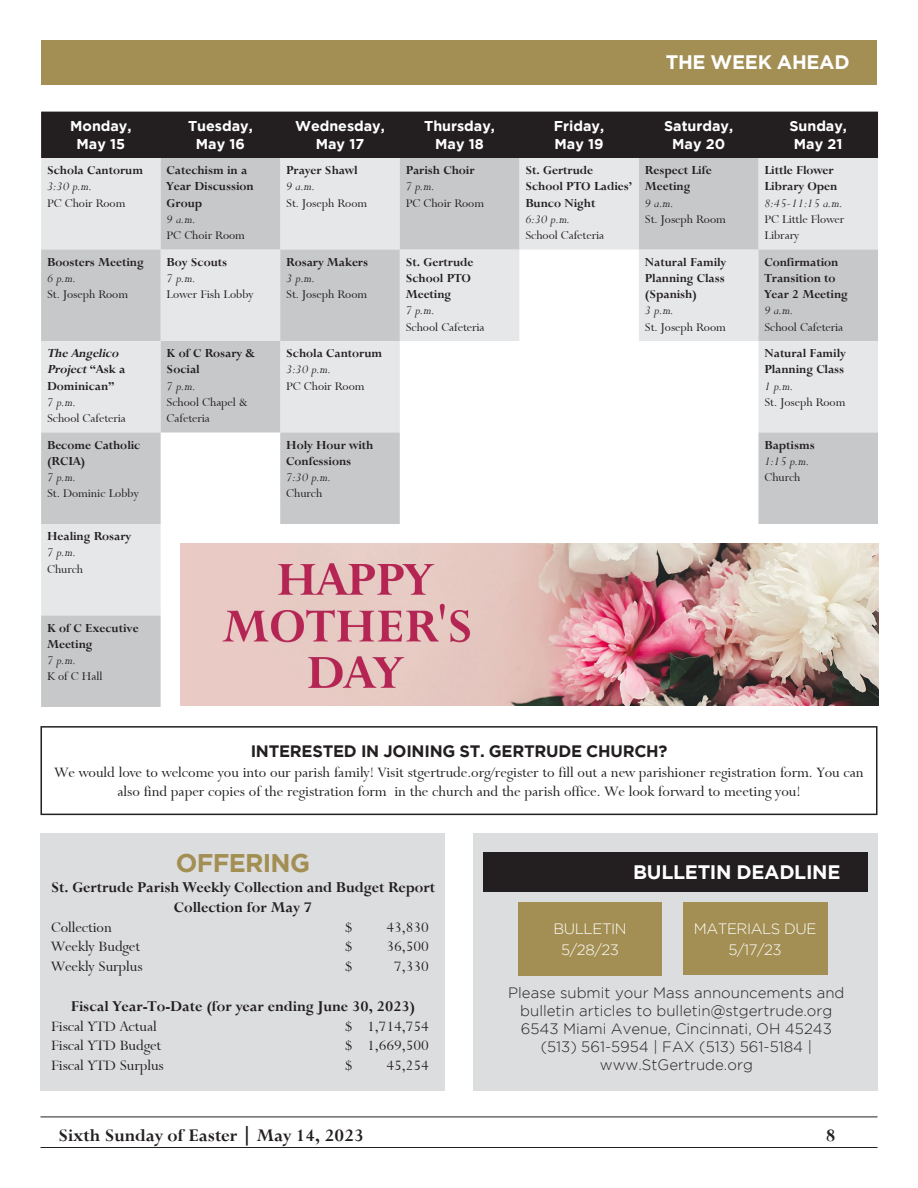
<style>
.page{position:relative;width:918px;height:1188px;background:#fff}
.page>*{position:absolute;margin:0;border:0;box-sizing:border-box;transform-origin:0 0}
.t1{font:700 25.5px "Gotham";letter-spacing:-.03em;color:#a38f54}
.t2{font:19.5px "Bronte Bold SWFTE";color:#231f20}
.t3{font:700 19.5px "Gotham";letter-spacing:-.015em;color:#fff}
.t4{font:16.5px/19.8px "Bronte Regular SWFTE";color:#231f20;text-align:center}
.t5{font:16.5px "Bronte Bold SWFTE";color:#231f20}
.t6{font:700 16.5px "Gotham";letter-spacing:-.015em;color:#231f20}
.t7{font:300 15px/18px "Gotham";color:#231f20;text-align:center}
.t8{font:300 15px "Gotham";letter-spacing:-.03em;color:#fff}
.t9{font:700 14.25px "Gotham";color:#fff}
.t10{font:13.5px/16.2px "Bronte Bold SWFTE";color:#231f20}
.t11{font:13.5px/16.2px "Bronte Regular SWFTE";color:#231f20}
.t12{font:13.5px "Bronte Italic SWFTE";color:#231f20}
.t13{font:italic 13.5px/16.2px "Bronte Bold SWFTE";color:#231f20}
.s1{font-style:normal}
</style>
<div class="page">
<hr style="left:40px;top:1147px;width:838px;height:1px;background:#231f20">
<hr style="left:40px;top:1117px;width:838px;height:1px;background:#231f20">
<div style="left:41px;top:112px;width:837px;height:46px;background:#231f20"></div>
<svg style="left:41px;top:158px;width:837px;height:549px"></svg>
<div style="left:41px;top:40px;width:836px;height:44px;background:#a38f54"></div>
<div style="left:473px;top:833px;width:405px;height:258px;background:#dcdddf"></div>
<div style="left:518px;top:902px;width:144px;height:74px;background:#a38f54"></div>
<div style="left:683px;top:902px;width:144px;height:73px;background:#a38f54"></div>
<div style="left:483px;top:852px;width:385px;height:40px;background:#231f20"></div>
<div style="left:40px;top:833px;width:406px;height:258px;background:#dcdddf"></div>
<div style="left:40px;top:726px;width:838px;height:89px;border:2px solid #231f20"></div>
<img style="left:180px;top:543px;width:698px;height:162px">
<p class="t9" style="left:70px;top:118px;width:63px">Monday,</p>
<p class="t9" style="left:77px;top:135px;width:50px">May 15</p>
<p class="t10" style="left:47px;top:162px;width:97px">Schola Cantorum</p>
<p class="t12" style="left:47px;top:179px;width:47px">3:30 p.m.</p>
<p class="t11" style="left:47px;top:195px;width:80px">PC Choir Room</p>
<p class="t10" style="left:47px;top:254px;width:98px">Boosters Meeting</p>
<p class="t12" style="left:47px;top:271px;width:31px">6 p.m.</p>
<p class="t11" style="left:47px;top:286px;width:82px">St. Joseph Room</p>
<p class="t13" style="left:47px;top:345px;width:80px">The Angelico<br>Project<span class="s1">“ A s k a<br>Dominican”</span></p>
<p class="t12" style="left:47px;top:395px;width:31px">7 p.m.</p>
<p class="t11" style="left:47px;top:410px;width:80px">School Cafeteria</p>
<p class="t10" style="left:47px;top:437px;width:95px">Become Catholic (RCIA)</p>
<p class="t12" style="left:47px;top:470px;width:31px">7 p.m.</p>
<p class="t11" style="left:47px;top:485px;width:93px">St. Dominic Lobby</p>
<p class="t10" style="left:47px;top:528px;width:86px">Healing Rosary</p>
<p class="t12" style="left:47px;top:545px;width:31px">7 p.m.</p>
<p class="t11" style="left:47px;top:561px;width:38px">Church</p>
<p class="t10" style="left:47px;top:620px;width:93px">K of C Executive<br>Meeting</p>
<p class="t12" style="left:47px;top:653px;width:31px">7 p.m.</p>
<p class="t11" style="left:47px;top:668px;width:57px">K of C Hall</p>
<p class="t9" style="left:188px;top:118px;width:66px">Tuesday,</p>
<p class="t9" style="left:196px;top:135px;width:51px">May 16</p>
<p class="t10" style="left:167px;top:162px;width:89px">Catechism in a<br>Year Discussion<br>Group</p>
<p class="t12" style="left:167px;top:212px;width:31px">9 a.m.</p>
<p class="t11" style="left:167px;top:227px;width:80px">PC Choir Room</p>
<p class="t10" style="left:167px;top:254px;width:62px">Boy Scouts</p>
<p class="t12" style="left:167px;top:271px;width:31px">7 p.m.</p>
<p class="t11" style="left:167px;top:286px;width:88px">Lower Fish Lobby</p>
<p class="t10" style="left:167px;top:345px;width:90px">K of C Rosary &amp;<br>Social</p>
<p class="t12" style="left:167px;top:378px;width:31px">7 p.m.</p>
<p class="t11" style="left:167px;top:394px;width:82px">School Chapel &amp;<br>Cafeteria</p>
<p class="t9" style="left:295px;top:118px;width:91px">Wednesday,</p>
<p class="t9" style="left:316px;top:135px;width:50px">May 17</p>
<p class="t10" style="left:286px;top:162px;width:73px">Prayer Shawl</p>
<p class="t12" style="left:286px;top:179px;width:31px">9 a.m.</p>
<p class="t11" style="left:286px;top:195px;width:82px">St. Joseph Room</p>
<p class="t10" style="left:286px;top:254px;width:83px">Rosary Makers</p>
<p class="t12" style="left:286px;top:271px;width:31px">3 p.m.</p>
<p class="t11" style="left:286px;top:286px;width:82px">St. Joseph Room</p>
<p class="t10" style="left:286px;top:345px;width:97px">Schola Cantorum</p>
<p class="t12" style="left:286px;top:362px;width:47px">3:30 p.m.</p>
<p class="t11" style="left:286px;top:378px;width:80px">PC Choir Room</p>
<p class="t10" style="left:286px;top:437px;width:89px">Holy Hour with<br>Confessions</p>
<p class="t12" style="left:286px;top:470px;width:47px">7:30 p.m.</p>
<p class="t11" style="left:286px;top:485px;width:38px">Church</p>
<p class="t9" style="left:424px;top:118px;width:72px">Thursday,</p>
<p class="t9" style="left:435px;top:135px;width:50px">May 18</p>
<p class="t10" style="left:406px;top:162px;width:70px">Parish Choir</p>
<p class="t12" style="left:406px;top:179px;width:31px">7 p.m.</p>
<p class="t11" style="left:406px;top:195px;width:80px">PC Choir Room</p>
<p class="t10" style="left:406px;top:254px;width:69px">St. Gertrude<br>School PTO<br>Meeting</p>
<p class="t12" style="left:406px;top:303px;width:31px">7 p.m.</p>
<p class="t11" style="left:406px;top:319px;width:80px">School Cafeteria</p>
<p class="t3" style="left:666px;top:51px;width:185px">THE WEEK AHEAD</p>
<p class="t9" style="left:554px;top:118px;width:52px">Friday,</p>
<p class="t9" style="left:555px;top:135px;width:51px">May 19</p>
<p class="t10" style="left:525px;top:162px;width:108px">St. Gertrude<br>School PTO Ladies’<br>Bunco Night</p>
<p class="t12" style="left:525px;top:212px;width:47px">6:30 p.m.</p>
<p class="t11" style="left:525px;top:227px;width:80px">School Cafeteria</p>
<p class="t9" style="left:664px;top:118px;width:71px">Saturday,</p>
<p class="t9" style="left:672px;top:135px;width:55px">May 20</p>
<p class="t10" style="left:645px;top:162px;width:68px">Respect Life<br>Meeting</p>
<p class="t12" style="left:645px;top:195px;width:31px">9 a.m.</p>
<p class="t11" style="left:645px;top:211px;width:82px">St. Joseph Room</p>
<p class="t10" style="left:645px;top:254px;width:83px;text-align:justify">Natural Family Planning Class (Spanish)</p>
<p class="t12" style="left:645px;top:303px;width:31px">3 p.m.</p>
<p class="t11" style="left:645px;top:319px;width:82px">St. Joseph Room</p>
<p class="t9" style="left:789px;top:118px;width:59px">Sunday,</p>
<p class="t9" style="left:794px;top:135px;width:50px">May 21</p>
<p class="t10" style="left:764px;top:162px;width:74px">Little Flower<br>Library Open</p>
<p class="t12" style="left:764px;top:195px;width:80px">8:45-11:15 a.m.</p>
<p class="t11" style="left:764px;top:211px;width:81px">PC Little Flower<br>Library</p>
<p class="t10" style="left:764px;top:254px;width:85px">Confirmation<br>Transition to<br>Year 2 Meeting</p>
<p class="t12" style="left:764px;top:303px;width:31px">9 a.m.</p>
<p class="t11" style="left:764px;top:319px;width:80px">School Cafeteria</p>
<p class="t10" style="left:764px;top:345px;width:83px">Natural Family<br>Planning Class</p>
<p class="t12" style="left:764px;top:378px;width:31px">1 p.m.</p>
<p class="t11" style="left:764px;top:394px;width:82px">St. Joseph Room</p>
<p class="t10" style="left:764px;top:437px;width:52px">Baptisms</p>
<p class="t12" style="left:764px;top:454px;width:47px">1:15 p.m.</p>
<p class="t11" style="left:764px;top:469px;width:38px">Church</p>
<p class="t6" style="left:251px;top:741px;width:418px">INTERESTED IN JOINING ST. GERTRUDE CHURCH?</p>
<p class="t4" style="left:54px;top:762px;width:811px">We would love to welcome you into our parish family! Visit stgertrude.org/register to fill out a new parishioner registration form. You can also find paper copies of the registration form in the church and the parish office. We look forward to meeting you!</p>
<p class="t1" style="left:176px;top:848px;width:136px">OFFERING</p>
<p class="t3" style="left:633px;top:861px;width:209px">BULLETIN DEADLINE</p>
<p class="t5" style="left:51px;top:878px;width:386px">St. Gertrude Parish Weekly Collection and Budget Report</p>
<p class="t5" style="left:174px;top:897px;width:140px">Collection for May 7</p>
<p class="t4" style="left:51px;top:917px;width:62px">Collection</p>
<p class="t4" style="left:345px;top:917px;width:9px">$</p>
<p class="t4" style="left:387px;top:917px;width:44px">43,830</p>
<p class="t4" style="left:51px;top:937px;width:91px">Weekly Budget</p>
<p class="t4" style="left:345px;top:937px;width:9px">$</p>
<p class="t4" style="left:387px;top:937px;width:44px">36,500</p>
<p class="t4" style="left:51px;top:957px;width:93px">Weekly Surplus</p>
<p class="t4" style="left:345px;top:957px;width:9px">$</p>
<p class="t4" style="left:394px;top:957px;width:36px">7,330</p>
<p class="t5" style="left:71px;top:996px;width:346px">Fiscal Year-To-Date (for year ending June 30, 2023)</p>
<p class="t4" style="left:51px;top:1016px;width:107px">Fiscal YTD Actual</p>
<p class="t4" style="left:345px;top:1016px;width:86px">$ 1,714,754</p>
<p class="t4" style="left:51px;top:1036px;width:112px">Fiscal YTD Budget</p>
<p class="t4" style="left:345px;top:1036px;width:86px">$ 1,669,500</p>
<p class="t4" style="left:51px;top:1056px;width:114px">Fiscal YTD Surplus</p>
<p class="t4" style="left:345px;top:1056px;width:9px">$</p>
<p class="t4" style="left:387px;top:1056px;width:44px">45,254</p>
<p class="t8" style="left:694px;top:920px;width:124px">MATERIALS DUE</p>
<p class="t8" style="left:728px;top:941px;width:55px">5/17/23</p>
<p class="t8" style="left:553px;top:921px;width:75px">BULLETIN</p>
<p class="t8" style="left:561px;top:942px;width:59px">5/28/23</p>
<p class="t7" style="left:508px;top:984px;width:338px">Please submit your Mass announcements and bulletin articles to bulletin@stgertrude.org</p>
<p class="t7" style="left:521px;top:1020px;width:313px">6543 Miami Avenue, Cincinnati, OH 45243</p>
<p class="t7" style="left:541px;top:1038px;width:273px">(513) 561-5954 | FAX (513) 561-5184 |</p>
<p class="t7" style="left:600px;top:1056px;width:155px">www.StGertrude.org</p>
<h2 class="t2" style="left:58px;top:1123px;width:307px">Sixth Sunday of Easter | May 14, 2023</h2>
<h2 class="t2" style="left:826px;top:1123px;width:11px">8</h2>
</div>
